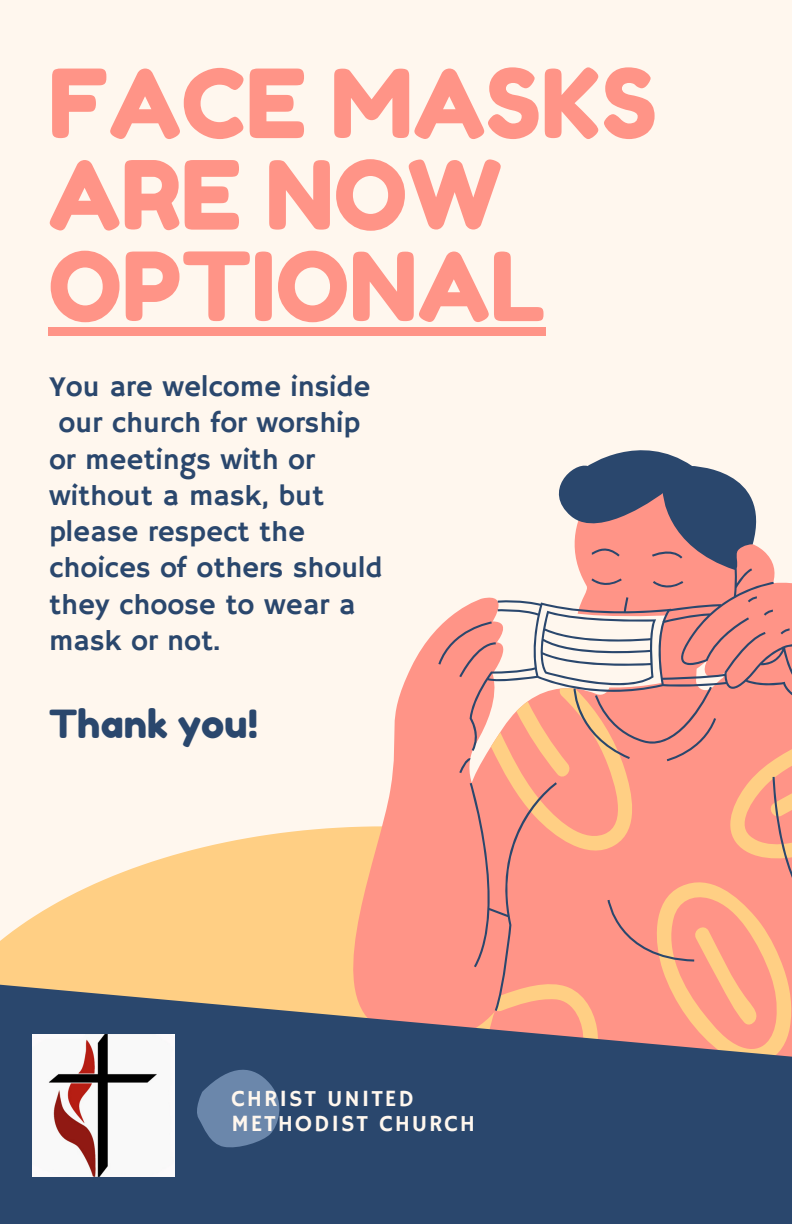
<style>
.page{position:relative;width:792px;height:1224px;background:#fff7ee}
.page>*{position:absolute;margin:0;border:0;box-sizing:border-box;transform-origin:0 0}
.t1{font:95px/91.6px "Fredoka One";color:#ff9487}
.t2{font:38.6px "Fredoka One";color:#2a476d}
.t3{font:29px "Hammersmith One";color:#2a476d}
.t4{font:23.2px/25px "Hammersmith One";letter-spacing:.08em;color:#fff7ee}
</style>
<div class="page">
<svg style="left:0;top:827px;width:353px;height:150px;fill:#ffcf84"></svg>
<svg style="left:353px;top:604px;width:117px;height:373px;fill:#ff9487"></svg>
<svg style="left:470px;top:450px;width:322px;height:527px;fill:#ff9487"></svg>
<svg style="left:748px;top:596px;width:9px;height:6px"></svg>
<svg style="left:764px;top:610px;width:9px;height:6px"></svg>
<svg style="left:781px;top:628px;width:9px;height:6px"></svg>
<svg style="left:438px;top:621px;width:58px;height:56px;background:#ed8e86"></svg>
<svg style="left:459px;top:758px;width:11px;height:15px"></svg>
<svg style="left:470px;top:782px;width:87px;height:195px;background:#f49285"></svg>
<svg style="left:608px;top:900px;width:86px;height:62px;background:#f59a85"></svg>
<svg style="left:534px;top:609px;width:182px;height:152px"></svg>
<svg style="left:653px;top:581px;width:30px;height:10px"></svg>
<svg style="left:591px;top:578px;width:31px;height:10px"></svg>
<svg style="left:652px;top:546px;width:30px;height:13px"></svg>
<svg style="left:592px;top:544px;width:28px;height:13px"></svg>
<svg style="left:0;top:977px;width:792px;height:247px;background:#565b72"></svg>
<svg style="left:193px;top:1063px;width:93px;height:87px;background:#516d92"></svg>
<img style="left:32px;top:1034px;width:143px;height:143px">
<div style="left:48px;top:327px;width:498px;height:9px;background:#ff9487"></div>
<p class="t1" style="left:48px;top:57px;width:610px">FACE MASKS<br>ARE NOW</p>
<p class="t1" style="left:48px;top:240px;width:499px">OPTIONAL</p>
<p class="t3" style="left:49px;top:370px;width:323px">You are welcome inside</p>
<p class="t3" style="left:59px;top:406px;width:303px">our church for worship</p>
<p class="t3" style="left:49px;top:442px;width:267px">or meetings with or</p>
<p class="t3" style="left:49px;top:479px;width:277px">without a mask, but</p>
<p class="t3" style="left:49px;top:515px;width:258px">please respect the</p>
<p class="t3" style="left:49px;top:551px;width:335px">choices of others should</p>
<p class="t3" style="left:49px;top:587px;width:308px">they choose to wear a</p>
<p class="t3" style="left:49px;top:624px;width:173px">mask or not.</p>
<p class="t2" style="left:49px;top:700px;width:211px">Thank you!</p>
<p class="t4" style="left:232px;top:1087px;width:245px">CHRIST UNITED<br>METHODIST CHURCH</p>
</div>
